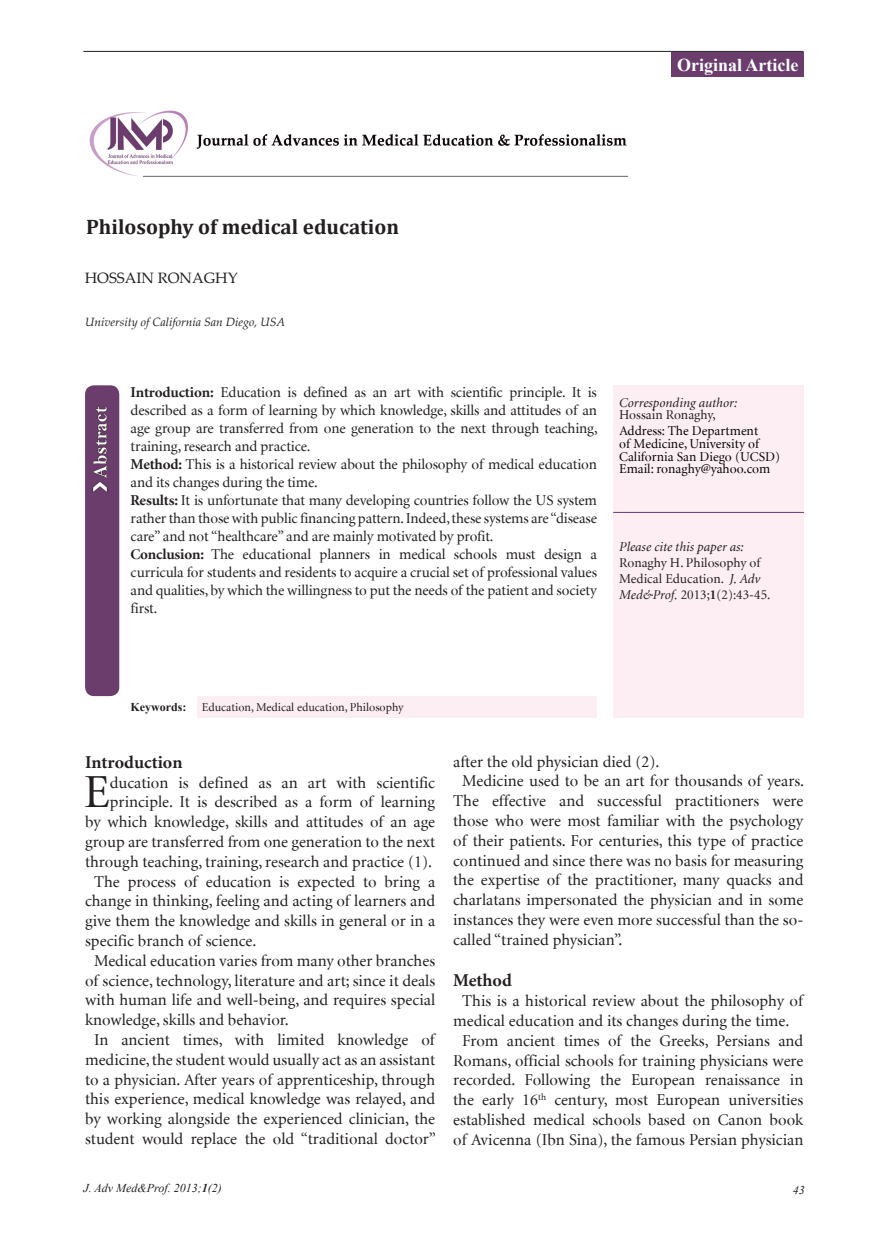
<style>
.page{position:relative;width:889px;height:1242px;background:#fff}
.page>*{position:absolute;margin:0;border:0;box-sizing:border-box;transform-origin:0 0}
.t1{font:46.95px "Minion Cyrillic";color:#231f20}
.Normal__Web{font:700 21px "Cambria";color:#231f20}
.t2{font:700 18px "Minion Cyrillic";color:#231f20}
.t3{font:700 18px "Times New Roman";color:#fff}
.t4{font:16.5px/19.8px "Minion Cyrillic";color:#231f20;text-align:justify}
.t5{font:15px/18px "Minion Cyrillic";letter-spacing:-.01em;color:#231f20;text-align:justify}
.t6{font:15px "Palatino Linotype";color:#231f20}
.t7{font:13.5px/12.6px "Minion Cyrillic";color:#040503}
.t8{font:13.5px/16.2px "Minion Cyrillic";color:#231f20}
.t9{font:italic 13.5px "Minion Cyrillic";color:#231f20}
.t10{font:12px "Minion Cyrillic";color:#231f20}
.t11{font:italic 12px "Palatino Linotype";color:#231f20}
.t12{font:italic 12px "Times New Roman";color:#231f20}
.t13{font:700 12px "Times New Roman";color:#231f20}
.s1{font-weight:700}
.s2{font-style:italic}
</style>
<div class="page">
<hr style="left:83px;top:51px;width:720px;height:1px;background:#231f20">
<div style="left:671px;top:53px;width:133px;height:24px;background:#6a3d6d"></div>
<div style="left:85px;top:385px;width:34px;height:311px;background:#6a3d6d;border-radius:9px"></div>
<img style="left:92px;top:406px;width:16px;height:87px">
<div style="left:197px;top:696px;width:400px;height:21px;background:#fdeef4"></div>
<div style="left:613px;top:385px;width:191px;height:332px;background:#fdeef4"></div>
<hr style="left:613px;top:512px;width:191px;height:1px;background:#6a3d6d">
<img style="left:89px;top:110px;width:540px;height:67px">
<p class="t3" style="left:677px;top:52px;width:123px">Original Article</p>
<p class="Normal__Web" style="left:86px;top:214px;width:314px">Philosophy of medical education</p>
<p class="t6" style="left:85px;top:268px;width:154px">HOSSAIN RONAGHY</p>
<p class="t11" style="left:85px;top:313px;width:202px">University of California San Diego, USA</p>
<p class="t5" style="left:131px;top:382px;width:469px"><span class="s1">Introduction:</span> Education is defined as an art with scientific principle. It is described as a form of learning by which knowledge, skills and attitudes of an age group are transferred from one generation to the next through teaching, training, research and practice.</p>
<p class="t5" style="left:131px;top:454px;width:468px"><span class="s1">Method:</span> This is a historical review about the philosophy of medical education and its changes during the time.</p>
<p class="t5" style="left:131px;top:490px;width:468px"><span class="s1">Results:</span> It is unfortunate that many developing countries follow the US system rather than those with public financing pattern. Indeed, these systems are “disease care” and not “healthcare” and are mainly motivated by profit.</p>
<p class="t5" style="left:131px;top:544px;width:468px"><span class="s1">Conclusion:</span> The educational planners in medical schools must design a curricula for students and residents to acquire a crucial set of professional values and qualities, by which the willingness to put the needs of the patient and society first.</p>
<p class="t9" style="left:619px;top:394px;width:120px">Corresponding author:</p>
<p class="t8" style="left:619px;top:407px;width:98px">Hossain Ronaghy,</p>
<p class="t7" style="left:619px;top:425px;width:162px">Address: The Department<br>of Medicine, University of<br>California San Diego (UCSD)</p>
<p class="t7" style="left:619px;top:462px;width:153px">Email: ronaghy@yahoo.com</p>
<p class="t9" style="left:619px;top:538px;width:126px">Please cite this paper as:</p>
<p class="t8" style="left:619px;top:554px;width:153px">Ronaghy H. Philosophy of<br>Medical Education. <span class="s2">J. Adv<br>Med&amp;Prof.</span> 2013;<span class="s1">1</span>(2):43-45.</p>
<p class="t13" style="left:131px;top:698px;width:57px">Keywords:</p>
<p class="t10" style="left:202px;top:700px;width:203px">Education, Medical education, Philosophy</p>
<p class="t2" style="left:85px;top:751px;width:99px">Introduction</p>
<p class="t1" style="left:84px;top:764px;width:28px">E</p>
<p class="t4" style="left:85px;top:772px;width:352px;text-align:right">ducation is defined as an art with scientific principle. It is described as a form of learning<br>by which knowledge, skills and attitudes of an age group are transferred from one generation to the next through teaching, training, research and practice (1).</p>
<p class="t4" style="left:85px;top:871px;width:352px;text-indent:9px">The process of education is expected to bring a change in thinking, feeling and acting of learners and give them the knowledge and skills in general or in a specific branch of science.</p>
<p class="t4" style="left:85px;top:950px;width:352px;text-indent:9px">Medical education varies from many other branches of science, technology, literature and art; since it deals with human life and well-being, and requires special knowledge, skills and behavior.</p>
<p class="t4" style="left:85px;top:1029px;width:352px;text-align:center">In ancient times, with limited knowledge of medicine, the student would usually act as an assistant to a physician. After years of apprenticeship, through this experience, medical knowledge was relayed, and by working alongside the experienced clinician, the student would replace the old “traditional doctor”</p>
<p class="t4" style="left:453px;top:751px;width:208px">after the old physician died (2).</p>
<p class="t4" style="left:453px;top:771px;width:352px;text-indent:9px">Medicine used to be an art for thousands of years.<br>The effective and successful practitioners were those who were most familiar with the psychology of their patients. For centuries, this type of practice continued and since there was no basis for measuring the expertise of the practitioner, many quacks and charlatans impersonated the physician and in some instances they were even more successful than the so&shy;called “trained physician”.</p>
<p class="t2" style="left:453px;top:969px;width:60px">Method</p>
<p class="t4" style="left:453px;top:990px;width:351px;text-indent:9px">This is a historical review about the philosophy of medical education and its changes during the time.</p>
<p class="t4" style="left:453px;top:1030px;width:352px;text-align:center">From ancient times of the Greeks, Persians and Romans, official schools for training physicians were recorded. Following the European renaissance in the early 16<sup>th</sup> century, most European universities established medical schools based on Canon book of Avicenna (Ibn Sina), the famous Persian physician</p>
<p class="t12" style="left:83px;top:1180px;width:140px">J. Adv Med&amp;Prof. 2013;<span class="s1">1</span>(2)</p>
<p class="t12" style="left:793px;top:1182px;width:13px">43</p>
</div>
